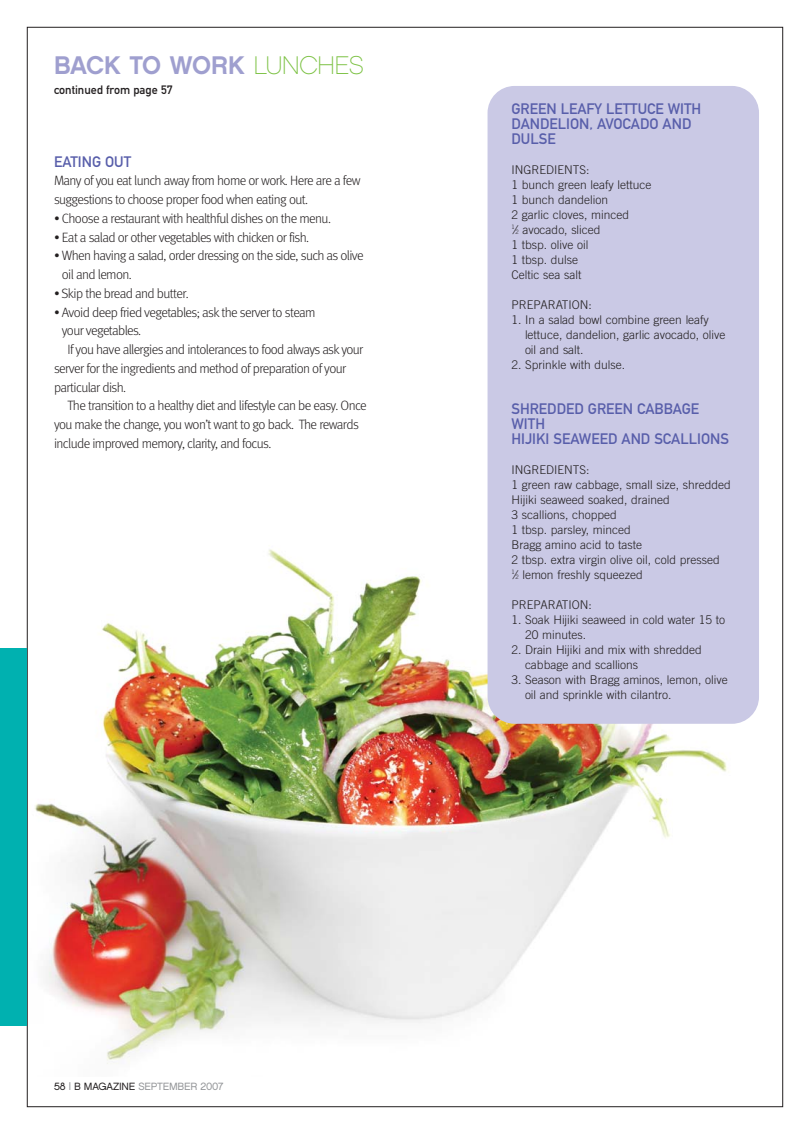
<style>
.page{position:relative;width:810px;height:1134px;background:#fff}
.page>*{position:absolute;margin:0;border:0;box-sizing:border-box;transform-origin:0 0}
.t1{font:25.5px "Chalet New York Nineteen Sixty";letter-spacing:-.015em;color:#9f9fcf}
.t2{font:15px/15px "DIN Mittelschrift";color:#585eaa}
.t3{font:300 13.5px/18.8px "Meta";letter-spacing:-.045em;color:#231f20}
.t4{font:300 12px/15px "Trade Gothic";color:#231f20}
.t5{font:12px "DIN Mittelschrift";color:#231f20}
.t6{font:10.5px "Chalet London Nineteen Sixty";letter-spacing:-.02em;color:#939598}
.s1{font-family:"Chalet Paris Nineteen Sixty";color:#7bc142}
.s2{font-size:6px}
.s3{font-family:"Chalet London Nineteen Seventy";color:#231f20}
.s4{font-family:"Chalet London Nineteen Seventy"}
.s5{color:#231f20}
</style>
<div class="page">
<img style="left:34px;top:499px;width:725px;height:565px">
<div style="left:0;top:648px;width:27px;height:378px;background:#00b1b0"></div>
<div style="left:488px;top:86px;width:271px;height:638px;background:#cac9e5;border-radius:27px"></div>
<h1 class="t1" style="left:54px;top:55px;width:311px">BACK TO WORK <span class="s1">LUNCHES</span></h1>
<p class="t5" style="left:54px;top:85px;width:120px">continued from page 57</p>
<p class="t2" style="left:54px;top:155px;width:79px">EATING OUT</p>
<p class="t3" style="left:54px;top:173px;width:308px">Many of you eat lunch away from home or work. Here are a few suggestions to choose proper food when eating out.</p>
<p class="t3" style="left:54px;top:210px;width:278px">• Choose a restaurant with healthful dishes on the menu.</p>
<p class="t3" style="left:54px;top:229px;width:257px">• Eat a salad or other vegetables with chicken or fish.</p>
<p class="t3" style="left:62px;top:248px;width:303px;text-indent:-8px">• When having a salad, order dressing on the side, such as olive oil and lemon.</p>
<p class="t3" style="left:54px;top:285px;width:136px">• Skip the bread and butter.</p>
<p class="t3" style="left:54px;top:304px;width:263px">• Avoid deep fried vegetables; ask the server to steam</p>
<p class="t3" style="left:62px;top:323px;width:81px">your vegetables.</p>
<p class="t3" style="left:68px;top:341px;width:297px">If you have allergies and intolerances to food always ask your</p>
<p class="t3" style="left:54px;top:360px;width:294px">server for the ingredients and method of preparation of your</p>
<p class="t3" style="left:54px;top:379px;width:74px">particular dish.</p>
<p class="t3" style="left:68px;top:398px;width:301px">The transition to a healthy diet and lifestyle can be easy. Once</p>
<p class="t3" style="left:54px;top:416px;width:306px">you make the change, you won’t want to go back. The rewards</p>
<p class="t3" style="left:54px;top:435px;width:219px">include improved memory, clarity, and focus.</p>
<p class="t2" style="left:512px;top:102px;width:191px">GREEN LEAFY LETTUCE WITH<br>DANDELION, AVOCADO AND<br>DULSE</p>
<p class="t4" style="left:512px;top:163px;width:142px">INGREDIENTS:<br>1 bunch green leafy lettuce<br>1 bunch dandelion<br>2 garlic cloves, minced<br><sup>1</sup>⁄<span class="s2">2</span> avocado, sliced<br>1 tbsp. olive oil<br>1 tbsp. dulse<br>Celtic sea salt</p>
<p class="t4" style="left:512px;top:298px;width:82px">PREPARATION:</p>
<p class="t4" style="left:525px;top:313px;width:202px;text-indent:-14px">1. In a salad bowl combine green leafy lettuce, dandelion, garlic avocado, olive oil and salt.</p>
<p class="t4" style="left:512px;top:358px;width:115px">2. Sprinkle with dulse.</p>
<p class="t2" style="left:512px;top:402px;width:219px">SHREDDED GREEN CABBAGE<br>WITH<br>HIJIKI SEAWEED AND SCALLIONS</p>
<p class="t4" style="left:512px;top:463px;width:221px">INGREDIENTS:<br>1 green raw cabbage, small size, shredded<br>Hijiki seaweed soaked, drained<br>3 scallions, chopped<br>1 tbsp. parsley, minced<br>Bragg amino acid to taste<br>2 tbsp. extra virgin olive oil, cold pressed<br><sup>1</sup>⁄<span class="s2">2</span> lemon freshly squeezed</p>
<p class="t4" style="left:512px;top:598px;width:82px">PREPARATION:</p>
<p class="t4" style="left:525px;top:613px;width:202px;text-indent:-14px">1. Soak Hijiki seaweed in cold water 15 to<br>20 minutes.</p>
<p class="t4" style="left:525px;top:643px;width:178px;text-indent:-14px">2. Drain Hijiki and mix with shredded cabbage and scallions</p>
<p class="t4" style="left:525px;top:673px;width:204px;text-indent:-14px">3. Season with Bragg aminos, lemon, olive oil and sprinkle with cilantro.</p>
<p class="t6" style="left:54px;top:1081px;width:171px"><span class="s3">58</span> <span class="s4">|</span> <span class="s5">B MAGAZINE</span> SEPTEMBER 2007</p>
</div>
